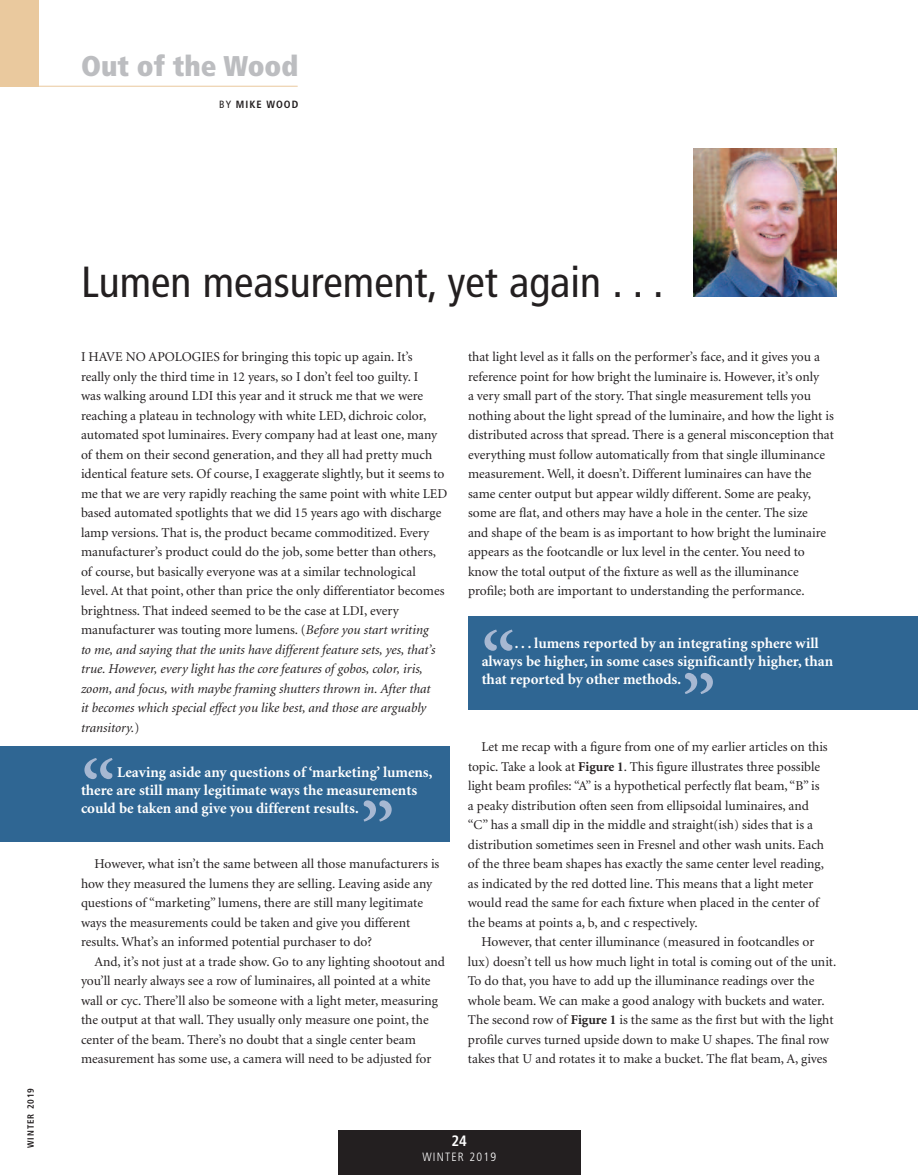
<style>
.page{position:relative;width:918px;height:1175px;background:#fff}
.page>*{position:absolute;margin:0;border:0;box-sizing:border-box;transform-origin:0 0}
.t1{font:600 76.95px "Minion";color:#a7b8d2}
.t2{font:condensed 43.5px "Frutiger";color:#231f20}
.t3{font:900 condensed 28.5px "Frutiger";color:#bcbdc0}
.t4{font:700 15px/18px "Minion";color:#fff}
.t5{font:700 condensed 15px "Frutiger";color:#fff}
.t6{font:13.5px/19.5px "Minion";color:#231f20}
.t7{font:300 condensed 12px "Frutiger";letter-spacing:.1em;color:#fff}
.t8{font:700 condensed 10.5px "Frutiger";letter-spacing:.1em;color:#231f20}
.t9{font:700 condensed 9px "Frutiger";letter-spacing:.1em;color:#231f20}
.s1{font-weight:400}
.s2{font-style:italic}
.s3{font-weight:700}
</style>
<div class="page">
<div style="left:338px;top:1129px;width:243px;height:45px;background:#231f20"></div>
<hr style="left:5px;top:86px;width:293px;height:1px;background:#eac99e">
<div style="left:0;top:0;width:38px;height:86px;background:#eac99e"></div>
<img style="left:694px;top:148px;width:143px;height:149px">
<div style="left:0;top:746px;width:450px;height:95px;background:#2f6693"></div>
<div style="left:468px;top:616px;width:450px;height:94px;background:#2f6693"></div>
<h3 class="t3" style="left:81px;top:49px;width:219px">Out of the Wood</h3>
<p class="t8" style="left:219px;top:98px;width:81px"><span class="s1">BY</span> MIKE WOOD</p>
<p class="t9" style="left:25px;top:1148px;width:61px;rotate:-90deg">WINTER 2019</p>
<h2 class="t2" style="left:81px;top:257px;width:584px">Lumen measurement, yet again . . .</h2>
<p class="t6" style="left:81px;top:348px;width:368px">I have no apologies for bringing this topic up again. It’s<br>really only the third time in 12 years, so I don’t feel too guilty. I<br>was walking around LDI this year and it struck me that we were reaching a plateau in technology with white LED, dichroic color, automated spot luminaires. Every company had at least one, many of them on their second generation, and they all had pretty much identical feature sets. Of course, I exaggerate slightly, but it seems to me that we are very rapidly reaching the same point with white LED based automated spotlights that we did 15 years ago with discharge lamp versions. That is, the product became commoditized. Every manufacturer’s product could do the job, some better than others, of course, but basically everyone was at a similar technological<br>level. At that point, other than price the only differentiator becomes brightness. That indeed seemed to be the case at LDI, every manufacturer was touting more lumens. (<span class="s2">Before you start writing<br>to me, and saying that the units have different feature sets, yes, that’s true. However, every light has the core features of gobos, color, iris, zoom, and focus, with maybe framing shutters thrown in. After that<br>it becomes which special effect you like best, and those are arguably transitory.</span>)</p>
<h1 class="t1" style="left:81px;top:749px;width:37px">“</h1>
<p class="t4" style="left:81px;top:763px;width:353px;text-indent:36px">Leaving aside any questions of ‘marketing’ lumens, there are still many legitimate ways the measurements could be taken and give you different results.</p>
<h1 class="t1" style="left:395px;top:830px;width:37px;rotate:-180deg">“</h1>
<p class="t6" style="left:81px;top:854px;width:360px;text-indent:14px">However, what isn’t the same between all those manufacturers is how they measured the lumens they are selling. Leaving aside any questions of “marketing” lumens, there are still many legitimate ways the measurements could be taken and give you different results. What’s an informed potential purchaser to do?</p>
<p class="t6" style="left:81px;top:952px;width:366px;text-indent:14px">And, it’s not just at a trade show. Go to any lighting shootout and you’ll nearly always see a row of luminaires, all pointed at a white wall or cyc. There’ll also be someone with a light meter, measuring the output at that wall. They usually only measure one point, the center of the beam. There’s no doubt that a single center beam measurement has some use, a camera will need to be adjusted for</p>
<p class="t6" style="left:468px;top:347px;width:367px">that light level as it falls on the performer’s face, and it gives you a reference point for how bright the luminaire is. However, it’s only<br>a very small part of the story. That single measurement tells you nothing about the light spread of the luminaire, and how the light is distributed across that spread. There is a general misconception that everything must follow automatically from that single illuminance measurement. Well, it doesn’t. Different luminaires can have the same center output but appear wildly different. Some are peaky, some are flat, and others may have a hole in the center. The size<br>and shape of the beam is as important to how bright the luminaire appears as the footcandle or lux level in the center. You need to know the total output of the fixture as well as the illuminance profile; both are important to understanding the performance.</p>
<h1 class="t1" style="left:481px;top:621px;width:37px">“</h1>
<p class="t4" style="left:482px;top:670px;width:201px">that reported by other methods.</p>
<h1 class="t1" style="left:716px;top:703px;width:37px;rotate:-180deg">“</h1>
<p class="t4" style="left:482px;top:634px;width:353px;text-indent:33px">. . . lumens reported by an integrating sphere will always be higher, in some cases significantly higher, than</p>
<p class="t6" style="left:468px;top:737px;width:361px;text-indent:14px">Let me recap with a figure from one of my earlier articles on this topic. Take a look at <span class="s3">Figure 1</span>. This figure illustrates three possible light beam profiles: “A” is a hypothetical perfectly flat beam, “B” is a peaky distribution often seen from ellipsoidal luminaires, and “C” has a small dip in the middle and straight(ish) sides that is a distribution sometimes seen in Fresnel and other wash units. Each of the three beam shapes has exactly the same center level reading, as indicated by the red dotted line. This means that a light meter would read the same for each fixture when placed in the center of the beams at points a, b, and c respectively.</p>
<p class="t6" style="left:468px;top:932px;width:370px;text-indent:14px">However, that center illuminance (measured in footcandles or lux) doesn’t tell us how much light in total is coming out of the unit.<br>To do that, you have to add up the illuminance readings over the whole beam. We can make a good analogy with buckets and water.<br>The second row of <span class="s3">Figure 1</span> is the same as the first but with the light profile curves turned upside down to make U shapes. The final row takes that U and rotates it to make a bucket. The flat beam, A, gives</p>
<p class="t5" style="left:452px;top:1132px;width:17px">24</p>
<p class="t7" style="left:422px;top:1150px;width:75px">WINTER 2019</p>
</div>
